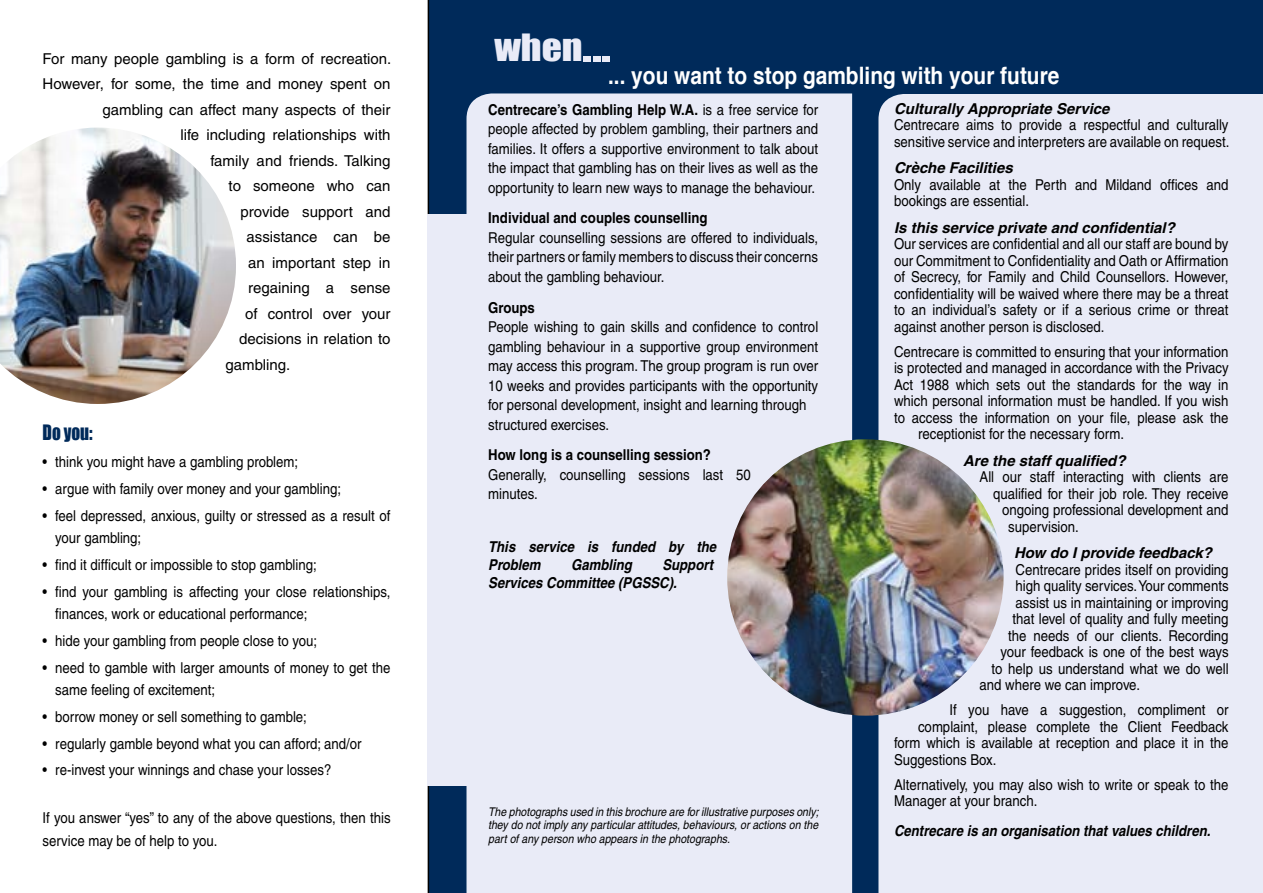
<style>
.page{position:relative;width:1263px;height:893px;background:#fff}
.page>*{position:absolute;margin:0;border:0;box-sizing:border-box;transform-origin:0 0}
.t1{font:34.5px "Impact";color:#e9ebf7;scale:1.15 1}
.t2{font:700 24px "Helvetica";color:#fff;scale:.87 1}
.t3{font:19.5px "Impact";color:#002a5a;scale:.88 1}
.t4{font:15px/19.5px "Helvetica";color:#000;scale:.88 1}
.t5{font:15px "Helvetica";color:#000}
.t6{font:italic 700 15px "Helvetica";color:#000}
.t7{font:italic 700 15px/18px "Helvetica";color:#000;scale:.88 1}
.t8{font:700 15px "Helvetica CE";color:#000;scale:.88 1}
.t9{font:italic 12px/13.5px "Helvetica";color:#000;text-align:justify;scale:.88 1}
.s1{font-family:"Helvetica";font-weight:400}
</style>
<div class="page">
<div style="left:428px;top:0;width:835px;height:893px;background:#002a5a"></div>
<div style="left:428px;top:214px;width:48px;height:572px;background:#e9ebf7"></div>
<div style="left:466px;top:93px;width:386px;height:800px;background:#e9ebf7"></div>
<div style="left:878px;top:94px;width:385px;height:799px;background:#e9ebf7"></div>
<img style="left:727px;top:439px;width:276px;height:277px;border-radius:138px">
<img style="left:0;top:128px;width:236px;height:276px">
<p class="t5" style="left:43px;top:50px;width:350px">For many people gambling is a form of recreation.</p>
<p class="t5" style="left:43px;top:75px;width:349px">However, for some, the time and money spent on</p>
<p class="t5" style="left:103px;top:101px;width:289px">gambling can affect many aspects of their</p>
<p class="t5" style="left:181px;top:126px;width:212px">life including relationships with</p>
<p class="t5" style="left:211px;top:152px;width:181px">family and friends. Talking</p>
<p class="t5" style="left:229px;top:177px;width:163px">to someone who can</p>
<p class="t5" style="left:241px;top:203px;width:151px">provide support and</p>
<p class="t5" style="left:247px;top:228px;width:145px">assistance can be</p>
<p class="t5" style="left:248px;top:254px;width:144px">an important step in</p>
<p class="t5" style="left:248px;top:279px;width:144px">regaining a sense</p>
<p class="t5" style="left:245px;top:305px;width:147px">of control over your</p>
<p class="t5" style="left:239px;top:330px;width:153px">decisions in relation to</p>
<p class="t5" style="left:226px;top:356px;width:66px">gambling.</p>
<h3 class="t3" style="left:43px;top:418px;width:58px">Do you:</h3>
<p class="t4" style="left:43px;top:452px;width:292px">• think you might have a gambling problem;</p>
<p class="t4" style="left:43px;top:479px;width:341px">• argue with family over money and your gambling;</p>
<p class="t4" style="left:55px;top:504px;width:382px;line-height:22.5px;text-indent:-13px">• feel depressed, anxious, guilty or stressed as a result of your gambling;</p>
<p class="t4" style="left:43px;top:555px;width:313px">• find it difficult or impossible to stop gambling;</p>
<p class="t4" style="left:55px;top:580px;width:382px;line-height:22.5px;text-indent:-13px">• find your gambling is affecting your close relationships, finances, work or educational performance;</p>
<p class="t4" style="left:43px;top:631px;width:314px">• hide your gambling from people close to you;</p>
<p class="t4" style="left:55px;top:656px;width:382px;line-height:22.5px;text-indent:-13px">• need to gamble with larger amounts of money to get the same feeling of excitement;</p>
<p class="t4" style="left:43px;top:707px;width:302px">• borrow money or sell something to gamble;</p>
<p class="t4" style="left:43px;top:734px;width:364px">• regularly gamble beyond what you can afford; and/or</p>
<p class="t4" style="left:43px;top:760px;width:330px">• re-invest your winnings and chase your losses?</p>
<p class="t4" style="left:43px;top:807px;width:397px;line-height:22.5px">If you answer “yes” to any of the above questions, then this service may be of help to you.</p>
<h1 class="t1" style="left:494px;top:21px;width:102px">when...</h1>
<h2 class="t2" style="left:608px;top:61px;width:520px">... you want to stop gambling with your future</h2>
<p class="t8" style="left:488px;top:100px;width:377px">Centrecare’s Gambling Help W.A. <span class="s1">is a free service for</span></p>
<p class="t4" style="left:488px;top:119px;width:377px;text-align:justify">people affected by problem gambling, their partners and families. It offers a supportive environment to talk about the impact that gambling has on their lives as well as the opportunity to learn new ways to manage the behaviour.</p>
<p class="t8" style="left:488px;top:209px;width:251px">Individual and couples counselling</p>
<p class="t4" style="left:488px;top:228px;width:377px;text-align:justify">Regular counselling sessions are offered to individuals, their partners or family members to discuss their concerns about the gambling behaviour.</p>
<p class="t8" style="left:488px;top:298px;width:55px">Groups</p>
<p class="t4" style="left:488px;top:317px;width:377px">People wishing to gain skills and confidence to control gambling behaviour in a supportive group environment may access this program. The group program is run over 10 weeks and provides participants with the opportunity for personal development, insight and learning through structured exercises.</p>
<p class="t8" style="left:488px;top:446px;width:255px">How long is a counselling session?</p>
<p class="t4" style="left:488px;top:465px;width:300px">Generally, counselling sessions last 50 minutes.</p>
<p class="t7" style="left:488px;top:537px;width:261px">This service is funded by the<br>Problem</p>
<p class="t7" style="left:571px;top:555px;width:71px">Gambling</p>
<p class="t7" style="left:488px;top:555px;width:257px;text-indent:174px">Support<br>Services Committee (PGSSC).</p>
<p class="t9" style="left:488px;top:804px;width:377px">The photographs used in this brochure are for illustrative purposes only; they do not imply any particular attitudes, behaviours, or actions on the part of any person who appears in the photographs.</p>
<p class="t6" style="left:894px;top:99px;width:217px">Culturally Appropriate Service</p>
<p class="t4" style="left:894px;top:117px;width:383px;line-height:16.5px">Centrecare aims to provide a respectful and culturally sensitive service and interpreters are available on request.</p>
<p class="t6" style="left:894px;top:159px;width:120px">Crèche Facilities</p>
<p class="t4" style="left:894px;top:176px;width:382px;line-height:16.5px">Only available at the Perth and Mildand offices and bookings are essential.</p>
<p class="t6" style="left:894px;top:218px;width:282px">Is this service private and confidential?</p>
<p class="t4" style="left:894px;top:236px;width:382px;line-height:16.5px;text-align:justify">Our services are confidential and all our staff are bound by our Commitment to Confidentiality and Oath or Affirmation of Secrecy, for Family and Child Counsellors. However, confidentiality will be waived where there may be a threat to an individual’s safety or if a serious crime or threat against another person is disclosed.</p>
<p class="t4" style="left:894px;top:342px;width:382px">Centrecare is committed to ensuring that your information</p>
<p class="t4" style="left:894px;top:358px;width:382px">is protected and managed in accordance with the Privacy</p>
<p class="t4" style="left:894px;top:375px;width:382px">Act 1988 which sets out the standards for the way in</p>
<p class="t4" style="left:894px;top:391px;width:382px">which personal information must be handled. If you wish</p>
<p class="t4" style="left:894px;top:408px;width:382px">to access the information on your file, please ask the</p>
<p class="t4" style="left:918px;top:424px;width:236px">receptionist for the necessary form.</p>
<p class="t6" style="left:963px;top:451px;width:164px">Are the staff qualified?</p>
<p class="t4" style="left:979px;top:467px;width:284px">All our staff interacting with clients are</p>
<p class="t4" style="left:993px;top:484px;width:269px">qualified for their job role. They receive</p>
<p class="t4" style="left:1002px;top:500px;width:259px">ongoing professional development and</p>
<p class="t4" style="left:1008px;top:517px;width:82px">supervision.</p>
<p class="t6" style="left:1014px;top:544px;width:199px">How do I provide feedback?</p>
<p class="t4" style="left:1015px;top:560px;width:244px">Centrecare prides itself on providing</p>
<p class="t4" style="left:1015px;top:576px;width:244px">high quality services. Your comments</p>
<p class="t4" style="left:1015px;top:593px;width:244px">assist us in maintaining or improving</p>
<p class="t4" style="left:1012px;top:609px;width:247px">that level of quality and fully meeting</p>
<p class="t4" style="left:1008px;top:626px;width:252px">the needs of our clients. Recording</p>
<p class="t4" style="left:1000px;top:642px;width:261px">your feedback is one of the best ways</p>
<p class="t4" style="left:991px;top:659px;width:271px">to help us understand what we do well</p>
<p class="t4" style="left:979px;top:675px;width:184px">and where we can improve.</p>
<p class="t4" style="left:949px;top:700px;width:319px">If you have a suggestion, compliment or</p>
<p class="t4" style="left:918px;top:717px;width:354px">complaint, please complete the Client Feedback</p>
<p class="t4" style="left:894px;top:733px;width:382px">form which is available at reception and place it in the</p>
<p class="t4" style="left:894px;top:750px;width:118px">Suggestions Box.</p>
<p class="t4" style="left:894px;top:776px;width:382px;line-height:16.5px">Alternatively, you may also wish to write or speak to the<br>Manager at your branch.</p>
<p class="t7" style="left:894px;top:821px;width:361px">Centrecare is an organisation that values children.</p>
</div>
